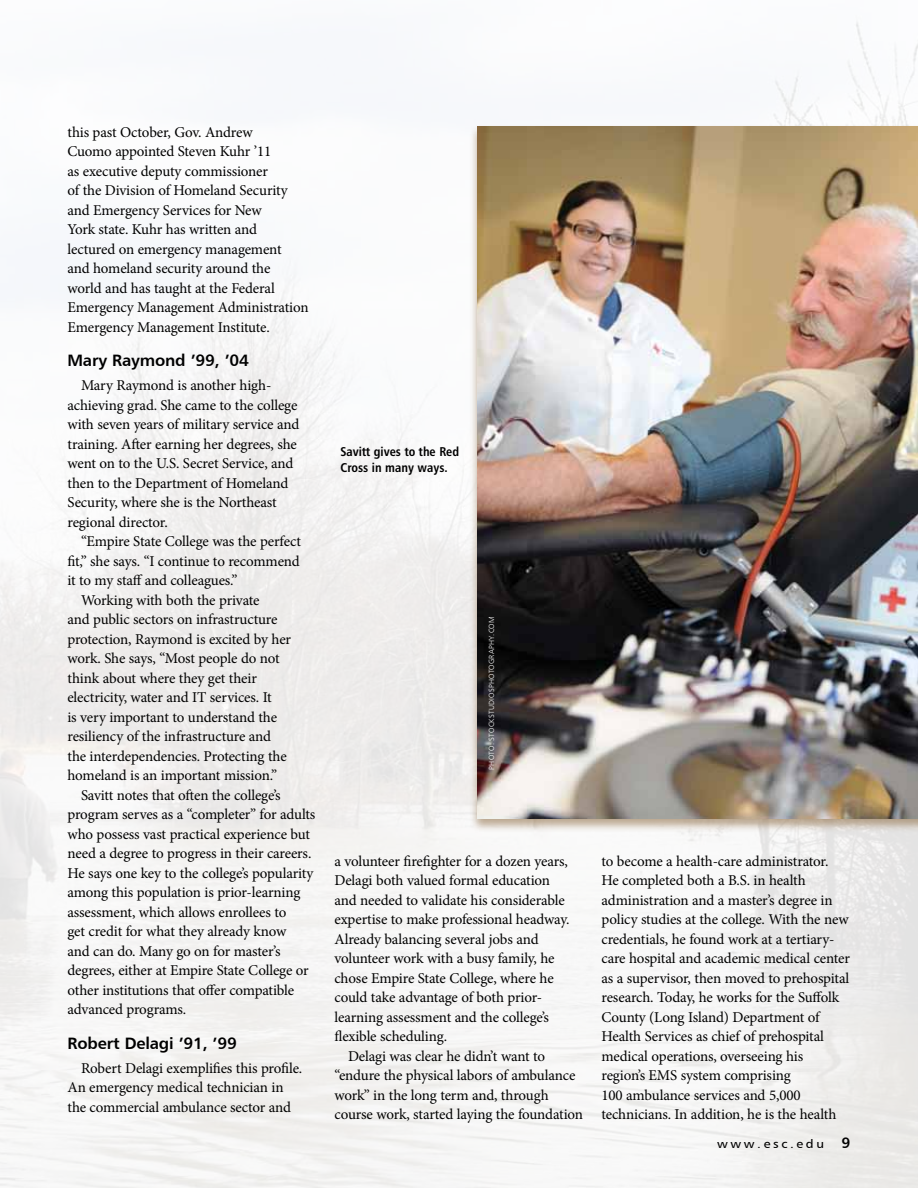
<style>
.page{position:relative;width:918px;height:1188px;background:#fff}
.page>*{position:absolute;margin:0;border:0;box-sizing:border-box;transform-origin:0 0}
.t1{font:16.5px "Humanist 777 BT Bold B";letter-spacing:-.01em;color:#000}
.t2{font:15px/19.5px "Minion Pro";letter-spacing:-.01em;color:#000}
.t3{font:12.75px/15.8px "Humanist 777 BT Bold Condensed B";color:#000}
.t4{font:12px "Humanist 777 BT Roman B";letter-spacing:.2em;color:#000;scale:1.1 1}
.t5{font:7.5px "Humanist 777 BT Light B";letter-spacing:.03em;color:#fff}
.s1{font-family:"Humanist 777 BT Bold B";font-size:15px}
</style>
<div class="page">
<div style="left:469px;top:124px;width:449px;height:709px;background:#906f47;opacity:.6"></div>
<img style="left:477px;top:126px;width:441px;height:692px">
<p class="t2" style="left:68px;top:122px;width:243px">this past October, Gov. Andrew<br>Cuomo appointed Steven Kuhr ’11<br>as executive deputy commissioner<br>of the Division of Homeland Security and Emergency Services for New<br>York state. Kuhr has written and lectured on emergency management<br>and homeland security around the<br>world and has taught at the Federal Emergency Management Administration Emergency Management Institute.</p>
<p class="t1" style="left:68px;top:350px;width:183px">Mary Raymond ’99, ’04</p>
<p class="t2" style="left:68px;top:376px;width:233px;text-indent:14px">Mary Raymond is another high&shy;achieving grad. She came to the college with seven years of military service and training. After earning her degrees, she went on to the U.S. Secret Service, and then to the Department of Homeland Security, where she is the Northeast regional director.</p>
<p class="t2" style="left:81px;top:532px;width:221px">“Empire State College was the perfect</p>
<p class="t2" style="left:68px;top:551px;width:234px">fit,” she says. “I continue to recommend</p>
<p class="t2" style="left:68px;top:571px;width:172px">it to my staff and colleagues.”</p>
<p class="t2" style="left:81px;top:590px;width:180px">Working with both the private</p>
<p class="t2" style="left:68px;top:610px;width:211px">and public sectors on infrastructure</p>
<p class="t2" style="left:68px;top:629px;width:225px">protection, Raymond is excited by her</p>
<p class="t2" style="left:68px;top:649px;width:214px">work. She says, “Most people do not</p>
<p class="t2" style="left:68px;top:668px;width:191px">think about where they get their</p>
<p class="t2" style="left:68px;top:688px;width:206px">electricity, water and IT services. It</p>
<p class="t2" style="left:68px;top:707px;width:211px">is very important to understand the</p>
<p class="t2" style="left:68px;top:727px;width:205px">resiliency of the infrastructure and</p>
<p class="t2" style="left:68px;top:746px;width:221px">the interdependencies. Protecting the</p>
<p class="t2" style="left:68px;top:766px;width:211px">homeland is an important mission.”</p>
<p class="t2" style="left:81px;top:785px;width:201px">Savitt notes that often the college’s</p>
<p class="t2" style="left:68px;top:805px;width:249px">program serves as a “completer” for adults</p>
<p class="t2" style="left:68px;top:824px;width:244px">who possess vast practical experience but</p>
<p class="t2" style="left:68px;top:844px;width:245px">need a degree to progress in their careers.</p>
<p class="t2" style="left:68px;top:863px;width:247px">He says one key to the college’s popularity</p>
<p class="t2" style="left:68px;top:883px;width:234px">among this population is prior-learning</p>
<p class="t2" style="left:68px;top:902px;width:220px">assessment, which allows enrollees to</p>
<p class="t2" style="left:68px;top:922px;width:220px">get credit for what they already know</p>
<p class="t2" style="left:68px;top:941px;width:215px">and can do. Many go on for master’s</p>
<p class="t2" style="left:68px;top:961px;width:243px">degrees, either at Empire State College or</p>
<p class="t2" style="left:68px;top:980px;width:228px">other institutions that offer compatible</p>
<p class="t2" style="left:68px;top:1000px;width:120px">advanced programs.</p>
<p class="t1" style="left:68px;top:1033px;width:171px">Robert Delagi ’91, ’99</p>
<p class="t2" style="left:68px;top:1058px;width:236px;text-indent:14px">Robert Delagi exemplifies this profile.<br>An emergency medical technician in the commercial ambulance sector and</p>
<p class="t3" style="left:340px;top:443px;width:120px">Savitt gives to the Red<br>Cross in many ways.</p>
<p class="t5" style="left:487px;top:770px;width:154px;rotate:-90deg">Photo: stockstudiosphotography.com</p>
<p class="t2" style="left:334px;top:851px;width:235px">a volunteer firefighter for a dozen years,</p>
<p class="t2" style="left:334px;top:871px;width:217px">Delagi both valued formal education</p>
<p class="t2" style="left:334px;top:890px;width:232px">and needed to validate his considerable</p>
<p class="t2" style="left:334px;top:910px;width:237px">expertise to make professional headway.</p>
<p class="t2" style="left:334px;top:929px;width:206px">Already balancing several jobs and</p>
<p class="t2" style="left:334px;top:949px;width:222px">volunteer work with a busy family, he</p>
<p class="t2" style="left:334px;top:968px;width:221px">chose Empire State College, where he</p>
<p class="t2" style="left:334px;top:988px;width:209px">could take advantage of both prior-</p>
<p class="t2" style="left:334px;top:1007px;width:216px">learning assessment and the college’s</p>
<p class="t2" style="left:334px;top:1027px;width:114px">flexible scheduling.</p>
<p class="t2" style="left:348px;top:1046px;width:199px">Delagi was clear he didn’t want to</p>
<p class="t2" style="left:334px;top:1066px;width:242px">“endure the physical labors of ambulance</p>
<p class="t2" style="left:334px;top:1085px;width:216px">work” in the long term and, through</p>
<p class="t2" style="left:334px;top:1105px;width:250px">course work, started laying the foundation</p>
<p class="t2" style="left:601px;top:851px;width:250px">to become a health-care administrator.<br>He completed both a B.S. in health administration and a master’s degree in policy studies at the college. With the new credentials, he found work at a tertiary&shy;care hospital and academic medical center as a supervisor, then moved to prehospital research. Today, he works for the Suffolk County (Long Island) Department of Health Services as chief of prehospital medical operations, overseeing his region’s EMS system comprising<br>100 ambulance services and 5,000 technicians. In addition, he is the health</p>
<p class="t4" style="left:717px;top:1136px;width:123px">www.esc.edu <span class="s1">9</span></p>
</div>
